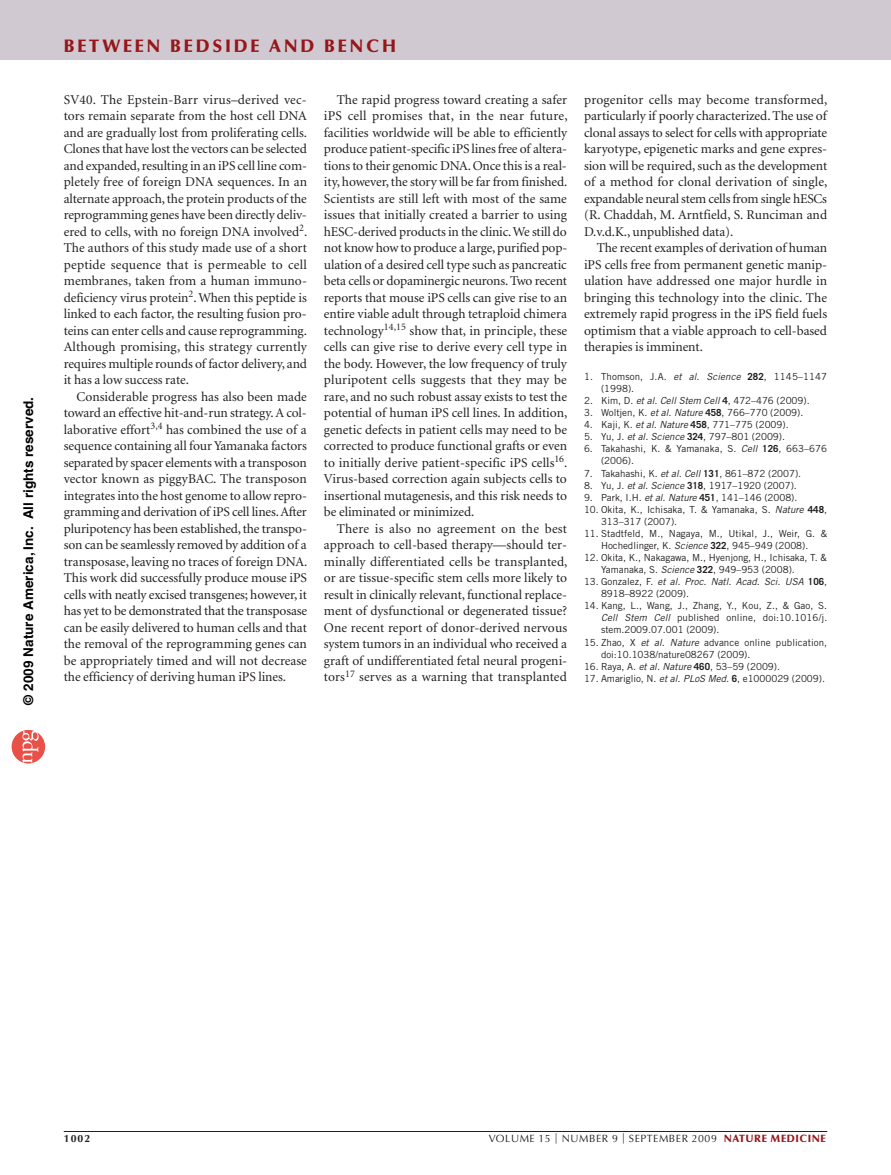
<style>
.page{position:relative;width:891px;height:1175px;background:#fff}
.page>*{position:absolute;margin:0;border:0;box-sizing:border-box;transform-origin:0 0}
.t1{font:900 18px "Optima";letter-spacing:.15em;color:#961619}
.t2{font:13.5px/16.5px "Minion";letter-spacing:-.005em;color:#231f20;text-align:justify}
.t3{font:700 13.5px "Helvetica";color:#000}
.t4{font:10.5px "Optima";letter-spacing:.05em;color:#231f20}
.t5{font:700 10.5px "Optima";color:#231f20}
.t6{font:9.75px/12px "Trade Gothic";letter-spacing:-.005em;color:#231f20}
.s1{font-style:italic}
.s2{font-weight:700}
.s3{font-weight:900;color:#961619}
</style>
<div class="page">
<div style="left:0;top:0;width:891px;height:60px;background:#d1c9d1"></div>
<hr style="left:64px;top:1131px;width:763px;height:1px;background:#231f20">
<svg style="left:12px;top:730px;width:33px;height:33px"></svg>
<p class="t3" style="left:24px;top:705px;width:309px;rotate:-90deg">© 2009 Nature America, Inc. All rights reserved.</p>
<h1 class="t1" style="left:64px;top:35px;width:334px">BETWEEN BEDSIDE AND BENCH</h1>
<p class="t2" style="left:64px;top:92px;width:245px">SV40. The Epstein-Barr virus–derived vec&shy;tors remain separate from the host cell DNA and are gradually lost from proliferating cells.<br>Clones that have lost the vectors can be selected and expanded, resulting in an iPS cell line com&shy;pletely free of foreign DNA sequences. In an alternate approach, the protein products of the reprogramming genes have been directly deliv&shy;ered to cells, with no foreign DNA involved<sup>2</sup>.<br>The authors of this study made use of a short peptide sequence that is permeable to cell membranes, taken from a human immuno&shy;deficiency virus protein<sup>2</sup>. When this peptide is linked to each factor, the resulting fusion pro&shy;teins can enter cells and cause reprogramming.<br>Although promising, this strategy currently requires multiple rounds of factor delivery, and it has a low success rate.</p>
<p class="t2" style="left:64px;top:389px;width:245px;text-indent:13px">Considerable progress has also been made toward an effective hit-and-run strategy. A col&shy;laborative effort<sup>3,4</sup> has combined the use of a sequence containing all four Yamanaka factors separated by spacer elements with a transposon vector known as piggyBAC. The transposon integrates into the host genome to allow repro&shy;gramming and derivation of iPS cell lines. After pluripotency has been established, the transpo&shy;son can be seamlessly removed by addition of a transposase, leaving no traces of foreign DNA.<br>This work did successfully produce mouse iPS cells with neatly excised transgenes; however, it has yet to be demonstrated that the transposase can be easily delivered to human cells and that the removal of the reprogramming genes can be appropriately timed and will not decrease the efficiency of deriving human iPS lines.</p>
<p class="t2" style="left:324px;top:92px;width:245px;text-indent:13px">The rapid progress toward creating a safer iPS cell promises that, in the near future, facilities worldwide will be able to efficiently produce patient-specific iPS lines free of altera&shy;tions to their genomic DNA. Once this is a real&shy;ity, however, the story will be far from finished.<br>Scientists are still left with most of the same issues that initially created a barrier to using hESC-derived products in the clinic. We still do not know how to produce a large, purified pop&shy;ulation of a desired cell type such as pancreatic beta cells or dopaminergic neurons. Two recent reports that mouse iPS cells can give rise to an entire viable adult through tetraploid chimera technology<sup>14,15</sup> show that, in principle, these cells can give rise to derive every cell type in the body. However, the low frequency of truly pluripotent cells suggests that they may be rare, and no such robust assay exists to test the potential of human iPS cell lines. In addition, genetic defects in patient cells may need to be corrected to produce functional grafts or even to initially derive patient-specific iPS cells<sup>16</sup>.<br>Virus-based correction again subjects cells to insertional mutagenesis, and this risk needs to be eliminated or minimized.</p>
<p class="t2" style="left:324px;top:521px;width:245px;text-indent:13px">There is also no agreement on the best approach to cell-based therapy—should ter&shy;minally differentiated cells be transplanted, or are tissue-specific stem cells more likely to result in clinically relevant, functional replace&shy;ment of dysfunctional or degenerated tissue?<br>One recent report of donor-derived nervous system tumors in an individual who received a graft of undifferentiated fetal neural progeni&shy;tors<sup>17</sup> serves as a warning that transplanted</p>
<p class="t2" style="left:584px;top:92px;width:245px">progenitor cells may become transformed, particularly if poorly characterized. The use of clonal assays to select for cells with appropriate karyotype, epigenetic marks and gene expres&shy;sion will be required, such as the development of a method for clonal derivation of single, expandable neural stem cells from single hESCs (R. Chaddah, M. Arntfield, S. Runciman and D.v.d.K., unpublished data).</p>
<p class="t2" style="left:584px;top:240px;width:245px;text-indent:13px">The recent examples of derivation of human iPS cells free from permanent genetic manip&shy;ulation have addressed one major hurdle in bringing this technology into the clinic. The extremely rapid progress in the iPS field fuels optimism that a viable approach to cell-based therapies is imminent.</p>
<p class="t6" style="left:601px;top:370px;width:228px;text-indent:-17px">1. Thomson, J.A. <span class="s1">et al. Science</span> <span class="s2">282</span>, 1145–1147 (1998).</p>
<p class="t6" style="left:584px;top:394px;width:227px">2. Kim, D. <span class="s1">et al. Cell Stem Cell</span> <span class="s2">4</span>, 472–476 (2009).</p>
<p class="t6" style="left:584px;top:406px;width:221px">3. Woltjen, K. <span class="s1">et al. Nature</span> <span class="s2">458</span>, 766–770 (2009).</p>
<p class="t6" style="left:584px;top:418px;width:206px">4. Kaji, K. <span class="s1">et al. Nature</span> <span class="s2">458</span>, 771–775 (2009).</p>
<p class="t6" style="left:584px;top:431px;width:203px">5. Yu, J. <span class="s1">et al. Science</span> <span class="s2">324</span>, 797–801 (2009).</p>
<p class="t6" style="left:601px;top:443px;width:228px;text-indent:-17px">6. Takahashi, K. &amp; Yamanaka, S. <span class="s1">Cell</span> <span class="s2">126</span>, 663–676 (2006).</p>
<p class="t6" style="left:584px;top:467px;width:219px">7. Takahashi, K. <span class="s1">et al. Cell</span> <span class="s2">131</span>, 861–872 (2007).</p>
<p class="t6" style="left:584px;top:479px;width:214px">8. Yu, J. <span class="s1">et al. Science</span> <span class="s2">318</span>, 1917–1920 (2007).</p>
<p class="t6" style="left:584px;top:491px;width:215px">9. Park, I.H. <span class="s1">et al. Nature</span> <span class="s2">451</span>, 141–146 (2008).</p>
<p class="t6" style="left:601px;top:503px;width:228px;text-indent:-17px">10. Okita, K., Ichisaka, T. &amp; Yamanaka, S. <span class="s1">Nature</span> <span class="s2">448</span>,<br>313–317 (2007).</p>
<p class="t6" style="left:584px;top:527px;width:245px;text-align:center">11. Stadtfeld, M., Nagaya, M., Utikal, J., Weir, G. &amp;<br>Hochedlinger, K. <span class="s1">Science</span> <span class="s2">322</span>, 945–949 (2008).</p>
<p class="t6" style="left:601px;top:551px;width:227px;text-indent:-17px">12. Okita, K., Nakagawa, M., Hyenjong, H., Ichisaka, T. &amp;<br>Yamanaka, S. <span class="s1">Science</span> <span class="s2">322</span>, 949–953 (2008).</p>
<p class="t6" style="left:601px;top:575px;width:228px;text-indent:-17px">13. Gonzalez, F. <span class="s1">et al. Proc. Natl. Acad. Sci. USA</span> <span class="s2">106</span>,<br>8918–8922 (2009).</p>
<p class="t6" style="left:601px;top:599px;width:228px;text-align:justify;text-indent:-17px">14. Kang, L., Wang, J., Zhang, Y., Kou, Z., &amp; Gao, S.<br><span class="s1">Cell Stem Cell</span> published online, doi:10.1016/j. stem.2009.07.001 (2009).</p>
<p class="t6" style="left:601px;top:636px;width:228px;text-indent:-17px">15. Zhao, X <span class="s1">et al. Nature</span> advance online publication, doi:10.1038/nature08267 (2009).</p>
<p class="t6" style="left:584px;top:660px;width:197px">16. Raya, A. <span class="s1">et al. Nature</span> <span class="s2">460</span>, 53–59 (2009).</p>
<p class="t6" style="left:584px;top:672px;width:242px">17. Amariglio, N. <span class="s1">et al. PLoS Med.</span> <span class="s2">6</span>, e1000029 (2009).</p>
<p class="t5" style="left:64px;top:1132px;width:28px">1002</p>
<p class="t4" style="left:489px;top:1132px;width:338px">VOLUME 15 | NUMBER 9 | SEPTEMBER 2009 <span class="s3">NATURE MEDICINE</span></p>
</div>
